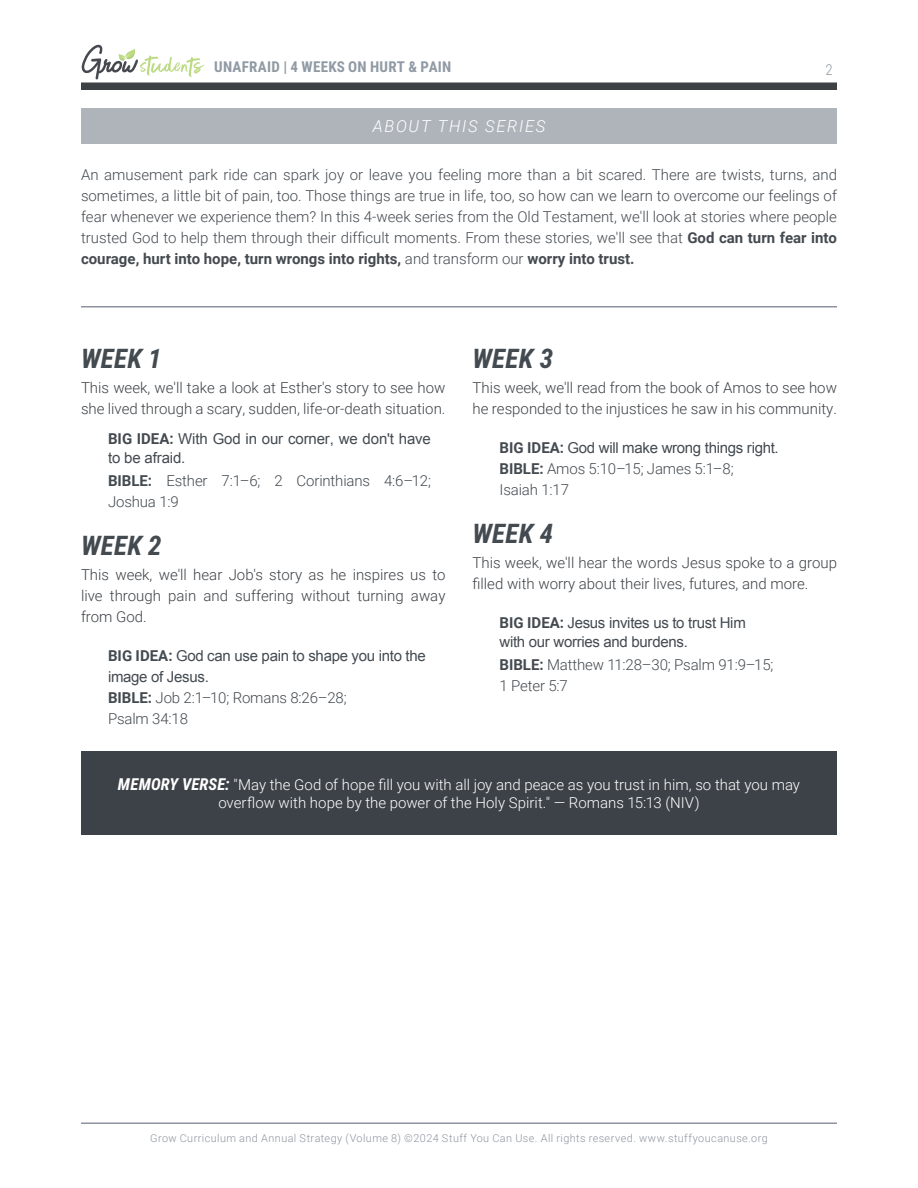
<style>
.page{position:relative;width:918px;height:1188px;background:#fff}
.page>*{position:absolute;margin:0;border:0;box-sizing:border-box;transform-origin:0 0}
.t1{font:italic 700 27px "Roboto Condensed";letter-spacing:.01em;color:#434a50}
.t2{font:italic 300 16.5px "Roboto";letter-spacing:.1em;color:#fff}
.t3{font:300 15px/21px "Roboto";color:#444a50;text-align:justify}
.t4{font:300 15px/21px "Roboto";color:#3d4146}
.t5{font:15px/19.2px "Arial";letter-spacing:-.02em;color:#434a50}
.t6{font:300 15px/21px "Roboto";letter-spacing:-.01em;color:#434a50}
.t7{font:300 15px/18px "Roboto";color:#fff;text-align:center}
.t8{font:700 15px "Roboto Condensed";letter-spacing:.015em;color:#909aa4}
.t9{font:300 15px "Roboto Condensed";color:#909aa4}
.t10{font:300 10.8px "Roboto";letter-spacing:.04em;color:#8d949e}
.s1{font-weight:700}
.s2{font-family:"Roboto";font-weight:700}
.s3{font-family:"Roboto Condensed";font-weight:700;font-style:italic;font-size:16.5px}
</style>
<div class="page">
<hr style="left:81px;top:1122px;width:756px;height:2px;background:#8d949e">
<svg style="left:81px;top:44px;width:123px;height:36px"></svg>
<div style="left:81px;top:82px;width:756px;height:8px;background:#3d4146"></div>
<div style="left:81px;top:108px;width:756px;height:36px;background:#afb4bb"></div>
<div style="left:81px;top:752px;width:756px;height:83px;background:#3d4248"></div>
<hr style="left:81px;top:306px;width:756px;height:2px;background:#8d949e">
<p class="t8" style="left:214px;top:56px;width:239px">UNAFRAID | 4 WEEKS ON HURT &amp; PAIN</p>
<p class="t9" style="left:826px;top:59px;width:9px">2</p>
<p class="t2" style="left:373px;top:114px;width:174px">ABOUT THIS SERIES</p>
<p class="t3" style="left:81px;top:163px;width:758px">An amusement park ride can spark joy or leave you feeling more than a bit scared. There are twists, turns, and sometimes, a little bit of pain, too. Those things are true in life, too, so how can we learn to overcome our feelings of fear whenever we experience them? In this 4-week series from the Old Testament, we'll look at stories where people trusted God to help them through their difficult moments. From these stories, we'll see that <span class="s1">God can turn fear into courage, hurt into hope, turn wrongs into rights,</span> and transform our <span class="s1">worry into trust.</span></p>
<h1 class="t1" style="left:81px;top:340px;width:82px">WEEK 1</h1>
<p class="t4" style="left:81px;top:376px;width:366px">This week, we'll take a look at Esther's story to see how she lived through a scary, sudden, life-or-death situation.</p>
<p class="t5" style="left:108px;top:429px;width:324px"><span class="s2">BIG IDEA:</span> With God in our corner, we don't have to be afraid.</p>
<p class="t6" style="left:108px;top:469px;width:324px"><span class="s1">BIBLE:</span> Esther 7:1–6; 2 Corinthians 4:6–12;<br>Joshua 1:9</p>
<h1 class="t1" style="left:81px;top:527px;width:82px">WEEK 2</h1>
<p class="t4" style="left:81px;top:563px;width:366px;text-align:justify">This week, we'll hear Job's story as he inspires us to live through pain and suffering without turning away from God.</p>
<p class="t5" style="left:108px;top:645px;width:319px;line-height:21px"><span class="s2">BIG IDEA:</span> God can use pain to shape you into the image of Jesus.</p>
<p class="t6" style="left:108px;top:686px;width:240px"><span class="s1">BIBLE:</span> Job 2:1–10; Romans 8:26–28;<br>Psalm 34:18</p>
<h1 class="t1" style="left:472px;top:340px;width:82px">WEEK 3</h1>
<p class="t4" style="left:472px;top:376px;width:366px">This week, we'll read from the book of Amos to see how he responded to the injustices he saw in his community.</p>
<p class="t5" style="left:500px;top:438px;width:281px"><span class="s2">BIG IDEA:</span> God will make wrong things right.</p>
<p class="t6" style="left:500px;top:457px;width:236px"><span class="s1">BIBLE:</span> Amos 5:10–15; James 5:1–8;<br>Isaiah 1:17</p>
<h1 class="t1" style="left:473px;top:515px;width:82px">WEEK 4</h1>
<p class="t4" style="left:473px;top:551px;width:366px">This week, we'll hear the words Jesus spoke to a group filled with worry about their lives, futures, and more.</p>
<p class="t5" style="left:500px;top:613px;width:248px"><span class="s2">BIG IDEA:</span> Jesus invites us to trust Him with our worries and burdens.</p>
<p class="t6" style="left:500px;top:653px;width:275px"><span class="s1">BIBLE:</span> Matthew 11:28–30; Psalm 91:9–15;<br>1 Peter 5:7</p>
<p class="t7" style="left:118px;top:775px;width:683px"><span class="s3">MEMORY VERSE:</span> "May the God of hope fill you with all joy and peace as you trust in him, so that you may overflow with hope by the power of the Holy Spirit." — Romans 15:13 (NIV)</p>
<p class="t10" style="left:150px;top:1131px;width:619px">Grow Curriculum and Annual Strategy (Volume 8) ©2024 Stuff You Can Use. All rights reserved. www.stuffyoucanuse.org</p>
</div>
